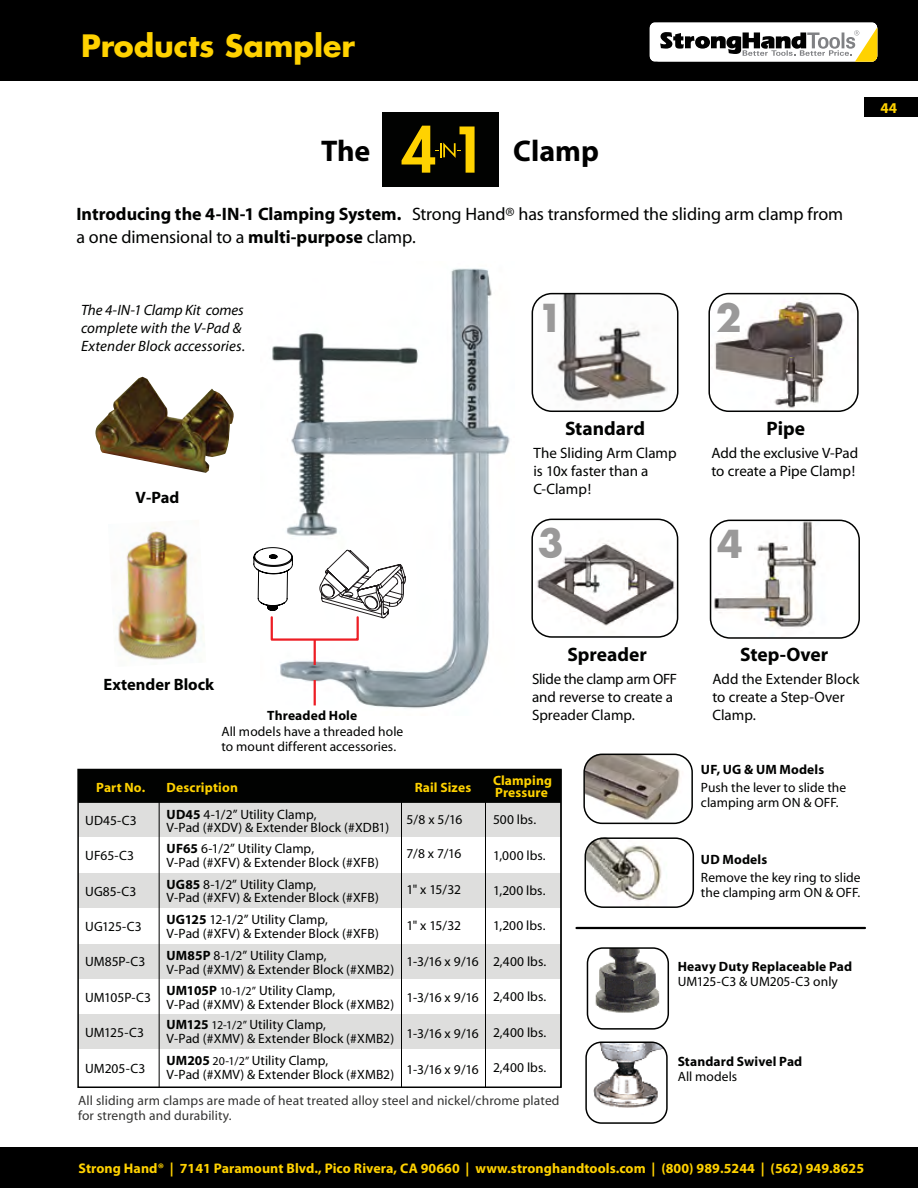
<style>
.page{position:relative;width:918px;height:1188px;background:#fff}
.page>*{position:absolute;margin:0;border:0;box-sizing:border-box;transform-origin:0 0}
.t1{font:700 37.5px "Futura";color:#9a9999}
.t2{font:700 30px "Futura";color:#ffd200}
.t3{font:700 30px "Myriad";color:#000}
.t4{font:700 19.5px "Myriad";color:#010201}
.t5{font:18px/22.5px "Myriad";letter-spacing:-.01em;color:#010201}
.t6{font:700 16.5px "Myriad";color:#010201}
.t7{font:15px/18px "Myriad";color:#010201}
.t8{font:italic 15px/18px "Myriad";letter-spacing:.005em;color:#010201}
.t9{font:700 15px "Myriad";color:#ffd200}
.t10{font:700 13.95px "Myriad Pro";letter-spacing:.005em;color:#ffd200}
.t11{font:13.5px/22.2px "Myriad";letter-spacing:.005em;color:#010201}
.t12{font:13.5px/15px "Myriad";letter-spacing:.01em;color:#343433}
.t13{font:700 13.5px "Myriad";letter-spacing:.01em;color:#010201}
.t14{font:700 13.5px/12px "Myriad";letter-spacing:.01em;color:#ffd200}
.s1{font-weight:700}
.s2{font-weight:700;color:#ffd200}
.s3{font-size:12px}
</style>
<div class="page">
<div style="left:0;top:0;width:918px;height:81px;background:#000"></div>
<div style="left:0;top:1148px;width:918px;height:40px;background:#000"></div>
<div style="left:864px;top:98px;width:54px;height:19px;background:#000"></div>
<img style="left:270px;top:268px;width:240px;height:441px">
<img style="left:586px;top:754px;width:106px;height:69px">
<div style="left:583px;top:754px;width:110px;height:70px;border:2px solid #010201;border-radius:18px"></div>
<img style="left:586px;top:840px;width:76px;height:67px">
<div style="left:585px;top:837px;width:109px;height:71px;border:2px solid #010201;border-radius:18px"></div>
<svg style="left:253px;top:547px;width:40px;height:64px"></svg>
<svg style="left:319px;top:549px;width:87px;height:70px"></svg>
<img style="left:118px;top:527px;width:86px;height:133px">
<img style="left:95px;top:377px;width:139px;height:96px">
<div style="left:271px;top:616px;width:88px;height:25px;border:2px solid #ed1d24"></div>
<hr style="left:314px;top:640px;width:2px;height:25px;background:#ed1d24">
<hr style="left:314px;top:680px;width:2px;height:25px;background:#ed1d24">
<div style="left:78px;top:770px;width:483px;height:32px;background:#010201"></div>
<div style="left:78px;top:802px;width:483px;height:35px;background:#dededd"></div>
<div style="left:78px;top:873px;width:483px;height:34px;background:#dededd"></div>
<div style="left:78px;top:944px;width:483px;height:34px;background:#dededd"></div>
<div style="left:78px;top:1014px;width:483px;height:35px;background:#dededd"></div>
<div style="left:77px;top:769px;width:485px;height:319px;border:2px solid #010201"></div>
<hr style="left:78px;top:802px;width:483px;height:1px;background:#010201">
<hr style="left:561px;top:770px;width:1px;height:317px;background:#010201">
<hr style="left:401px;top:770px;width:1px;height:317px;background:#010201">
<hr style="left:159px;top:770px;width:1px;height:317px;background:#010201">
<hr style="left:485px;top:770px;width:1px;height:317px;background:#010201">
<svg style="left:531px;top:292px;width:329px;height:347px"></svg>
<div style="left:382px;top:112px;width:117px;height:74px;background:#010201"></div>
<svg style="left:402px;top:126px;width:73px;height:47px"></svg>
<img style="left:588px;top:1044px;width:77px;height:77px">
<div style="left:585px;top:1041px;width:83px;height:83px;border:2px solid #010201;border-radius:15px"></div>
<img style="left:590px;top:950px;width:76px;height:75px">
<div style="left:587px;top:947px;width:82px;height:83px;border:2px solid #010201;border-radius:15px"></div>
<hr style="left:577px;top:927px;width:288px;height:2px;background:#000">
<svg style="left:649px;top:22px;width:229px;height:40px;background:#c7c5bd"></svg>
<h2 class="t2" style="left:81px;top:26px;width:275px">Products Sampler</h2>
<h2 class="t3" style="left:321px;top:136px;width:51px">The</h2>
<h2 class="t3" style="left:513px;top:136px;width:87px">Clamp</h2>
<h3 class="t5" style="left:76px;top:204px;width:768px"><span class="s1">Introducing the 4-IN-1 Clamping System.</span> Strong Hand® has transformed the sliding arm clamp from a one dimensional to a <span class="s1">multi-purpose</span> clamp.</h3>
<p class="t8" style="left:81px;top:302px;width:166px">The 4-IN-1 Clamp Kit comes complete with the V-Pad &amp;<br>Extender Block accessories.</p>
<h1 class="t1" style="left:537px;top:293px;width:27px">1</h1>
<h1 class="t1" style="left:716px;top:293px;width:27px">2</h1>
<p class="t9" style="left:880px;top:100px;width:18px">44</p>
<p class="t6" style="left:136px;top:489px;width:45px">V-Pad</p>
<h3 class="t4" style="left:565px;top:419px;width:82px">Standard</h3>
<p class="t7" style="left:533px;top:444px;width:145px">The Sliding Arm Clamp is 10x faster than a<br>C-Clamp!</p>
<h3 class="t4" style="left:767px;top:419px;width:40px">Pipe</h3>
<p class="t7" style="left:711px;top:444px;width:148px">Add the exclusive V-Pad to create a Pipe Clamp!</p>
<h1 class="t1" style="left:538px;top:518px;width:27px">3</h1>
<h1 class="t1" style="left:717px;top:519px;width:27px">4</h1>
<p class="t6" style="left:104px;top:676px;width:112px">Extender Block</p>
<p class="t14" style="left:96px;top:782px;width:51px">Part No.</p>
<p class="t11" style="left:85px;top:810px;width:53px">UD45-C3</p>
<p class="t11" style="left:85px;top:845px;width:50px">UF65-C3</p>
<p class="t11" style="left:85px;top:881px;width:53px">UG85-C3</p>
<p class="t11" style="left:85px;top:916px;width:58px">UG125-C3</p>
<p class="t11" style="left:85px;top:951px;width:62px">UM85P-C3</p>
<p class="t11" style="left:85px;top:987px;width:67px">UM105P-C3</p>
<p class="t11" style="left:85px;top:1022px;width:60px">UM125-C3</p>
<p class="t11" style="left:85px;top:1058px;width:62px">UM205-C3</p>
<p class="t13" style="left:267px;top:708px;width:92px">Threaded Hole</p>
<p class="t11" style="left:221px;top:725px;width:183px;line-height:15px">All models have a threaded hole to mount different accessories.</p>
<p class="t11" style="left:167px;top:775px;width:151px;line-height:26.7px"><span class="s2">Description<br></span><span class="s1">UD45</span> 4-1/2” Utility Clamp,</p>
<p class="t11" style="left:167px;top:818px;width:224px;line-height:20.7px">V-Pad (#XDV) &amp; Extender Block (#XDB1)<br><span class="s1">UF65</span> 6-1/2” Utility Clamp,</p>
<p class="t11" style="left:167px;top:852px;width:214px">V-Pad (#XFV) &amp; Extender Block (#XFB)<br><span class="s1">UG85</span> 8-1/2” Utility Clamp,</p>
<p class="t11" style="left:167px;top:887px;width:214px">V-Pad (#XFV) &amp; Extender Block (#XFB)<br><span class="s1">UG125</span> 12-1/2” Utility Clamp,</p>
<p class="t11" style="left:167px;top:923px;width:214px">V-Pad (#XFV) &amp; Extender Block (#XFB)<br><span class="s1">UM85P</span> 8-1/2” Utility Clamp,</p>
<p class="t11" style="left:167px;top:959px;width:229px;line-height:21.5px">V-Pad (#XMV) &amp; Extender Block (#XMB2)<br><span class="s1">UM105P</span> <span class="s3">10-1/2”</span> Utility Clamp,</p>
<p class="t11" style="left:167px;top:994px;width:229px;line-height:20.7px">V-Pad (#XMV) &amp; Extender Block (#XMB2)<br><span class="s1">UM125</span> <span class="s3">12-1/2”</span> Utility Clamp,</p>
<p class="t11" style="left:167px;top:1028px;width:229px">V-Pad (#XMV) &amp; Extender Block (#XMB2)<br><span class="s1">UM205</span> <span class="s3">20-1/2”</span> Utility Clamp,</p>
<p class="t11" style="left:167px;top:1064px;width:229px">V-Pad (#XMV) &amp; Extender Block (#XMB2)</p>
<p class="t14" style="left:415px;top:782px;width:58px">Rail Sizes</p>
<p class="t11" style="left:406px;top:809px;width:57px">5/8 x 5/16</p>
<p class="t11" style="left:406px;top:843px;width:56px">7/8 x 7/16</p>
<p class="t11" style="left:406px;top:879px;width:56px">1" x 15/32</p>
<p class="t11" style="left:406px;top:915px;width:56px">1" x 15/32</p>
<p class="t11" style="left:406px;top:951px;width:74px">1-3/16 x 9/16</p>
<p class="t11" style="left:406px;top:987px;width:74px">1-3/16 x 9/16</p>
<p class="t11" style="left:406px;top:1023px;width:74px">1-3/16 x 9/16</p>
<p class="t11" style="left:406px;top:1059px;width:74px">1-3/16 x 9/16</p>
<h3 class="t4" style="left:567px;top:645px;width:81px">Spreader</h3>
<p class="t7" style="left:532px;top:670px;width:147px">Slide the clamp arm OFF and reverse to create a<br>Spreader Clamp.</p>
<h3 class="t4" style="left:740px;top:645px;width:90px">Step-Over</h3>
<p class="t7" style="left:712px;top:670px;width:148px">Add the Extender Block to create a Step-Over<br>Clamp.</p>
<p class="t14" style="left:493px;top:775px;width:60px">Clamping<br>Pressure</p>
<p class="t11" style="left:493px;top:809px;width:45px">500 lbs.</p>
<p class="t11" style="left:493px;top:845px;width:54px">1,000 lbs.</p>
<p class="t11" style="left:493px;top:880px;width:54px">1,200 lbs.</p>
<p class="t11" style="left:493px;top:915px;width:54px">1,200 lbs.</p>
<p class="t11" style="left:493px;top:951px;width:55px">2,400 lbs.</p>
<p class="t11" style="left:493px;top:986px;width:55px">2,400 lbs.</p>
<p class="t11" style="left:493px;top:1022px;width:55px">2,400 lbs.</p>
<p class="t11" style="left:493px;top:1057px;width:55px">2,400 lbs.</p>
<p class="t13" style="left:701px;top:763px;width:125px">UF, UG &amp; UM Models</p>
<p class="t11" style="left:701px;top:781px;width:147px;line-height:15px">Push the lever to slide the clamping arm ON &amp; OFF.</p>
<p class="t13" style="left:701px;top:852px;width:68px">UD Models</p>
<p class="t11" style="left:701px;top:870px;width:161px;line-height:15px">Remove the key ring to slide the clamping arm ON &amp; OFF.</p>
<p class="t13" style="left:678px;top:959px;width:176px">Heavy Duty Replaceable Pad</p>
<p class="t11" style="left:678px;top:971px;width:162px">UM125-C3 &amp; UM205-C3 only</p>
<p class="t13" style="left:678px;top:1055px;width:126px">Standard Swivel Pad</p>
<p class="t11" style="left:678px;top:1066px;width:61px">All models</p>
<p class="t12" style="left:78px;top:1094px;width:483px">All sliding arm clamps are made of heat treated alloy steel and nickel/chrome plated for strength and durability.</p>
<p class="t10" style="left:78px;top:1159px;width:787px">Strong Hand® | 7141 Paramount Blvd., Pico Rivera, CA 90660 | www.stronghandtools.com | (800) 989.5244 | (562) 949.8625</p>
</div>
